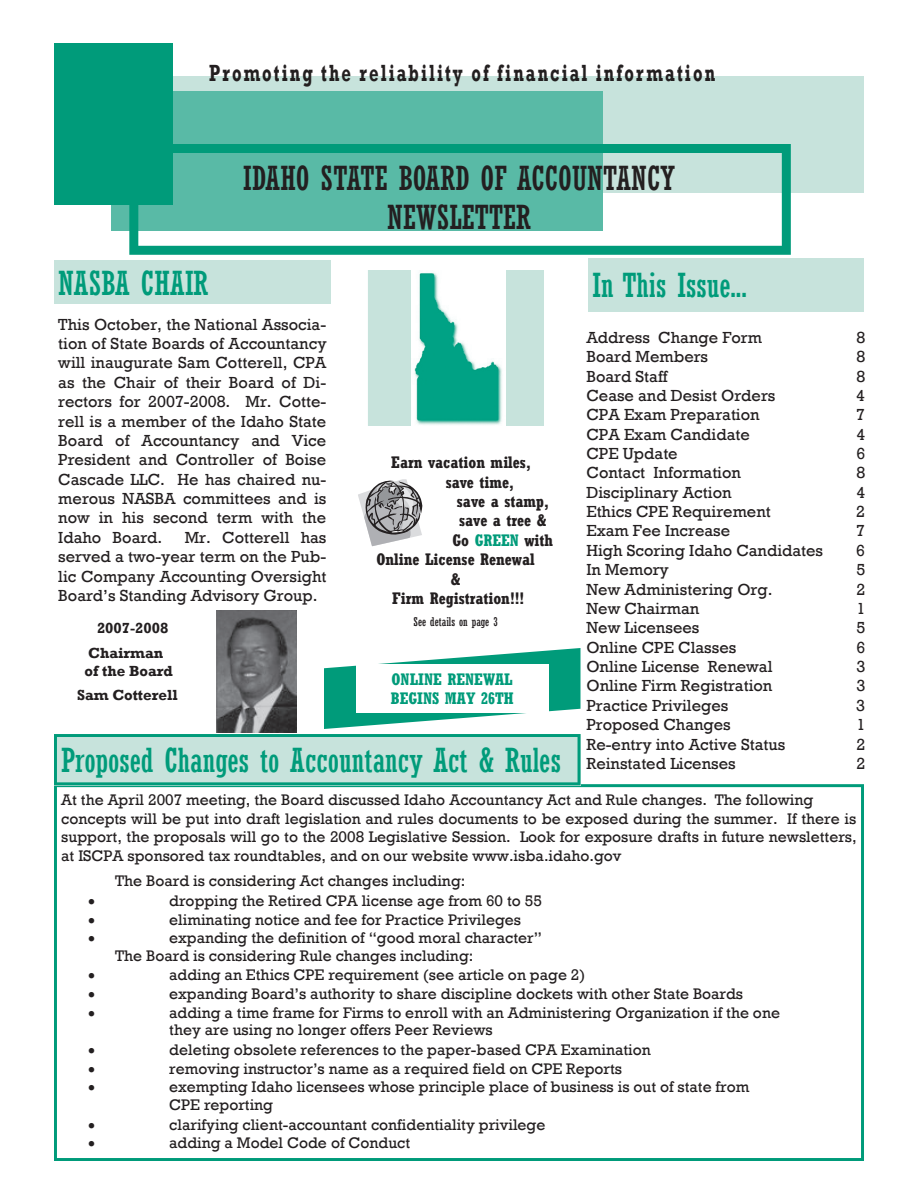
<style>
.page{position:relative;width:918px;height:1188px;background:#fff}
.page>*{position:absolute;margin:0;border:0;box-sizing:border-box;transform-origin:0 0}
.t1{font:33px "Rockwell Condensed";color:#009b7a}
.t2{font:33px/38.8px "Rockwell Condensed";color:#231f20;text-align:center}
.t3{font:700 24px "Rockwell";letter-spacing:.125em;color:#231f20;scale:.69 1}
.t4{font:16.5px/19.4px "Rockwell";color:#231f20;text-align:justify}
.t5{font:700 16.5px/19.4px "Rockwell Condensed";color:#231f20}
.t6{font:700 16.5px/19.4px "Rockwell Condensed";color:#009b7a}
.t7{font:15.75px/18.3px "Rockwell";color:#231f20}
.t8{font:700 15px/24.6px "Rockwell";color:#231f20;text-align:center}
.t9{font:12px "Rockwell Condensed";color:#231f20}
.s1{color:#009b7a}
</style>
<div class="page">
<svg style="left:54px;top:784px;width:810px;height:377px"></svg>
<svg style="left:358px;top:479px;width:64px;height:67px"></svg>
<img style="left:216px;top:611px;width:81px;height:37px">
<div style="left:54px;top:260px;width:277px;height:44px;background:#c7e3dc"></div>
<div style="left:173px;top:76px;width:691px;height:117px;background:#c7e3dc"></div>
<div style="left:112px;top:91px;width:491px;height:139px;background:#59baa6"></div>
<div style="left:54px;top:43px;width:119px;height:162px;background:#009b7a"></div>
<svg style="left:129px;top:144px;width:662px;height:111px"></svg>
<div style="left:368px;top:270px;width:175px;height:156px;background:#c7e3dc"></div>
<svg style="left:54px;top:648px;width:526px;height:137px"></svg>
<div style="left:356px;top:664px;width:193px;height:49px;background:#fff"></div>
<div style="left:588px;top:258px;width:276px;height:54px;background:#c7e3dc"></div>
<img style="left:411px;top:271px;width:95px;height:154px">
<svg style="left:89px;top:899px;width:10px;height:8px"></svg>
<svg style="left:89px;top:918px;width:10px;height:8px"></svg>
<svg style="left:89px;top:936px;width:10px;height:8px"></svg>
<svg style="left:89px;top:973px;width:10px;height:8px"></svg>
<svg style="left:89px;top:992px;width:10px;height:8px"></svg>
<svg style="left:89px;top:1011px;width:10px;height:8px"></svg>
<svg style="left:89px;top:1048px;width:10px;height:8px"></svg>
<svg style="left:89px;top:1067px;width:10px;height:8px"></svg>
<svg style="left:89px;top:1085px;width:10px;height:8px"></svg>
<svg style="left:89px;top:1123px;width:10px;height:8px"></svg>
<svg style="left:89px;top:1141px;width:10px;height:8px"></svg>
<h2 class="t3" style="left:209px;top:58px;width:735px">Promoting the reliability of financial information</h2>
<h1 class="t1" style="left:58px;top:264px;width:152px">NASBA CHAIR</h1>
<h1 class="t2" style="left:243px;top:159px;width:433px">IDAHO STATE BOARD OF ACCOUNTANCY<br>NEWSLETTER</h1>
<h1 class="t1" style="left:593px;top:266px;width:156px">In This Issue...</h1>
<p class="t4" style="left:58px;top:315px;width:270px">This October, the National Associa&shy;tion of State Boards of Accountancy will inaugurate Sam Cotterell, CPA as the Chair of their Board of Di&shy;rectors for 2007-2008. Mr. Cotte&shy;rell is a member of the Idaho State Board of Accountancy and Vice President and Controller of Boise Cascade LLC. He has chaired nu&shy;merous NASBA committees and is now in his second term with the Idaho Board.</p>
<p class="t4" style="left:58px;top:528px;width:270px;text-indent:127px">Mr. Cotterell has served a two-year term on the Pub&shy;lic Company Accounting Oversight Board’s Standing Advisory Group.</p>
<p class="t8" style="left:88px;top:616px;width:82px">2007-2008<br>Chairman</p>
<p class="t8" style="left:77px;top:658px;width:102px">of the Board<br>Sam Cotterell</p>
<p class="t5" style="left:446px;top:453px;width:87px;text-indent:-54px">Earn vacation miles, save time,</p>
<p class="t5" style="left:457px;top:491px;width:93px">save a stamp,</p>
<p class="t5" style="left:459px;top:511px;width:89px">save a tree &amp;</p>
<p class="t5" style="left:453px;top:530px;width:102px">Go <span class="s1">GREEN</span> with</p>
<p class="t5" style="left:376px;top:550px;width:160px">Online License Renewal</p>
<p class="t5" style="left:451px;top:569px;width:11px">&amp;</p>
<p class="t5" style="left:392px;top:588px;width:134px">Firm Registration!!!</p>
<p class="t9" style="left:413px;top:615px;width:86px">See details on page 3</p>
<p class="t6" style="left:391px;top:669px;width:124px">ONLINE RENEWAL<br>BEGINS MAY 26TH</p>
<h1 class="t1" style="left:61px;top:742px;width:501px">Proposed Changes to Accountancy Act &amp; Rules</h1>
<p class="t4" style="left:586px;top:328px;width:177px">Address Change Form</p>
<p class="t4" style="left:856px;top:328px;width:10px">8</p>
<p class="t4" style="left:586px;top:347px;width:123px">Board Members</p>
<p class="t4" style="left:856px;top:347px;width:10px">8</p>
<p class="t4" style="left:586px;top:367px;width:83px">Board Staff</p>
<p class="t4" style="left:856px;top:367px;width:10px">8</p>
<p class="t4" style="left:586px;top:386px;width:191px">Cease and Desist Orders</p>
<p class="t4" style="left:856px;top:386px;width:10px">4</p>
<p class="t4" style="left:586px;top:405px;width:175px">CPA Exam Preparation</p>
<p class="t4" style="left:856px;top:405px;width:10px">7</p>
<p class="t4" style="left:586px;top:425px;width:165px">CPA Exam Candidate</p>
<p class="t4" style="left:856px;top:425px;width:10px">4</p>
<p class="t4" style="left:586px;top:444px;width:93px">CPE Update</p>
<p class="t4" style="left:856px;top:444px;width:10px">6</p>
<p class="t4" style="left:586px;top:463px;width:156px">Contact Information</p>
<p class="t4" style="left:856px;top:463px;width:10px">8</p>
<p class="t4" style="left:586px;top:483px;width:147px">Disciplinary Action</p>
<p class="t4" style="left:856px;top:483px;width:10px">4</p>
<p class="t4" style="left:586px;top:502px;width:186px">Ethics CPE Requirement</p>
<p class="t4" style="left:856px;top:502px;width:10px">2</p>
<p class="t4" style="left:586px;top:522px;width:145px">Exam Fee Increase</p>
<p class="t4" style="left:856px;top:522px;width:10px">7</p>
<p class="t4" style="left:586px;top:541px;width:238px">High Scoring Idaho Candidates</p>
<p class="t4" style="left:856px;top:541px;width:10px">6</p>
<p class="t4" style="left:586px;top:560px;width:84px">In Memory</p>
<p class="t4" style="left:857px;top:560px;width:10px">5</p>
<p class="t4" style="left:586px;top:580px;width:188px">New Administering Org.</p>
<p class="t4" style="left:856px;top:580px;width:10px">2</p>
<p class="t4" style="left:586px;top:599px;width:114px">New Chairman</p>
<p class="t4" style="left:856px;top:599px;width:10px">1</p>
<p class="t4" style="left:586px;top:618px;width:115px">New Licensees</p>
<p class="t4" style="left:856px;top:618px;width:10px">5</p>
<p class="t4" style="left:586px;top:638px;width:151px">Online CPE Classes</p>
<p class="t4" style="left:856px;top:638px;width:10px">6</p>
<p class="t4" style="left:586px;top:657px;width:188px">Online License Renewal</p>
<p class="t4" style="left:856px;top:657px;width:10px">3</p>
<p class="t4" style="left:586px;top:677px;width:187px">Online Firm Registration</p>
<p class="t4" style="left:856px;top:677px;width:10px">3</p>
<p class="t4" style="left:586px;top:696px;width:143px">Practice Privileges</p>
<p class="t4" style="left:856px;top:696px;width:10px">3</p>
<p class="t4" style="left:586px;top:715px;width:146px">Proposed Changes</p>
<p class="t4" style="left:856px;top:715px;width:10px">1</p>
<p class="t4" style="left:586px;top:735px;width:200px">Re-entry into Active Status</p>
<p class="t4" style="left:856px;top:735px;width:10px">2</p>
<p class="t4" style="left:586px;top:754px;width:151px">Reinstated Licenses</p>
<p class="t4" style="left:856px;top:754px;width:10px">2</p>
<p class="t7" style="left:61px;top:791px;width:797px">At the April 2007 meeting, the Board discussed Idaho Accountancy Act and Rule changes. The following concepts will be put into draft legislation and rules documents to be exposed during the summer. If there is support, the proposals will go to the 2008 Legislative Session. Look for exposure drafts in future newsletters, at ISCPA sponsored tax roundtables, and on our website www.isba.idaho.gov</p>
<p class="t7" style="left:115px;top:872px;width:352px">The Board is considering Act changes including:</p>
<p class="t7" style="left:169px;top:892px;width:374px">dropping the Retired CPA license age from 60 to 55</p>
<p class="t7" style="left:169px;top:910px;width:353px">eliminating notice and fee for Practice Privileges</p>
<p class="t7" style="left:169px;top:929px;width:374px">expanding the definition of “good moral character”</p>
<p class="t7" style="left:115px;top:947px;width:360px">The Board is considering Rule changes including:</p>
<p class="t7" style="left:169px;top:966px;width:612px">adding an Ethics CPE requirement (see article on page 2)<br>expanding Board’s authority to share discipline dockets with other State Boards adding a time frame for Firms to enroll with an Administering Organization if the one they are using no longer offers Peer Reviews</p>
<p class="t7" style="left:169px;top:1041px;width:582px">deleting obsolete references to the paper-based CPA Examination<br>removing instructor’s name as a required field on CPE Reports<br>exempting Idaho licensees whose principle place of business is out of state from CPE reporting</p>
<p class="t7" style="left:169px;top:1115px;width:378px">clarifying client-accountant confidentiality privilege adding a Model Code of Conduct</p>
</div>
